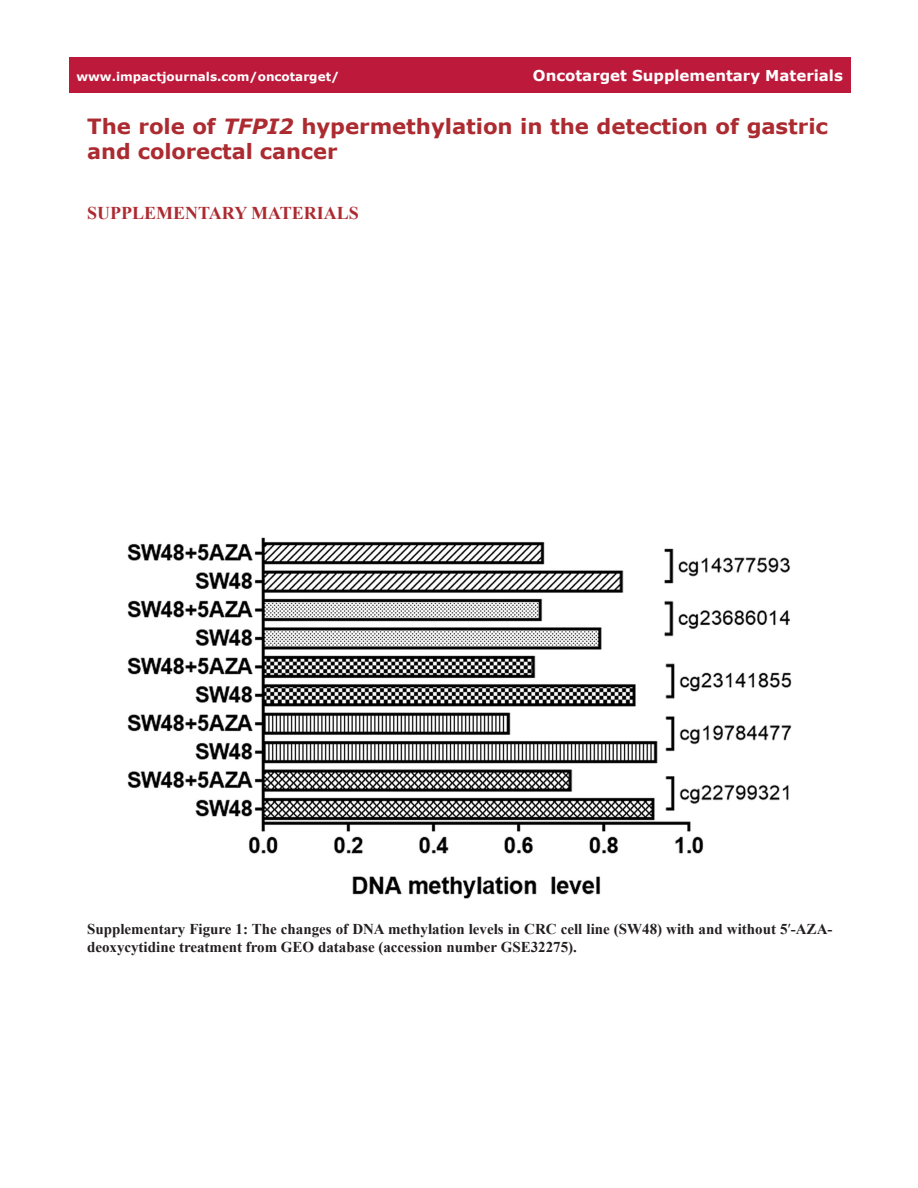
<style>
.page{position:relative;width:918px;height:1188px;background:#fff}
.page>*{position:absolute;margin:0;border:0;box-sizing:border-box;transform-origin:0 0}
.t1{font:700 21px/25.2px "Verdana";letter-spacing:-.005em;color:#ac2b31}
.Heading{font:700 18px "Times New Roman";color:#ac2b31}
.FigureText{font:700 15px/18px "Times New Roman";color:#231f20}
.t2{font:700 15px "Verdana";color:#fff}
.t3{font:700 12px "Verdana";color:#fff}
.s1{font-style:italic}
.s2{font-weight:400}
</style>
<div class="page">
<div style="left:69px;top:57px;width:781px;height:36px;background:#bd1a3b"></div>
<img style="left:127px;top:537px;width:665px;height:362px">
<p class="t3" style="left:76px;top:68px;width:264px">www.impactjournals.com/oncotarget/</p>
<p class="t2" style="left:533px;top:65px;width:312px">Oncotarget Supplementary Materials</p>
<p class="t1" style="left:87px;top:114px;width:742px">The role of <span class="s1">TFPI2</span> hypermethylation in the detection of gastric and colorectal cancer</p>
<p class="Heading" style="left:87px;top:201px;width:273px">SUPPLEMENTARY MATERIALS</p>
<p class="FigureText" style="left:87px;top:920px;width:747px">Supplementary Figure 1: The changes of DNA methylation levels in CRC cell line (SW48) with and without 5<span class="s2">′</span>-AZA&shy;deoxycytidine treatment from GEO database (accession number GSE32275).</p>
</div>
